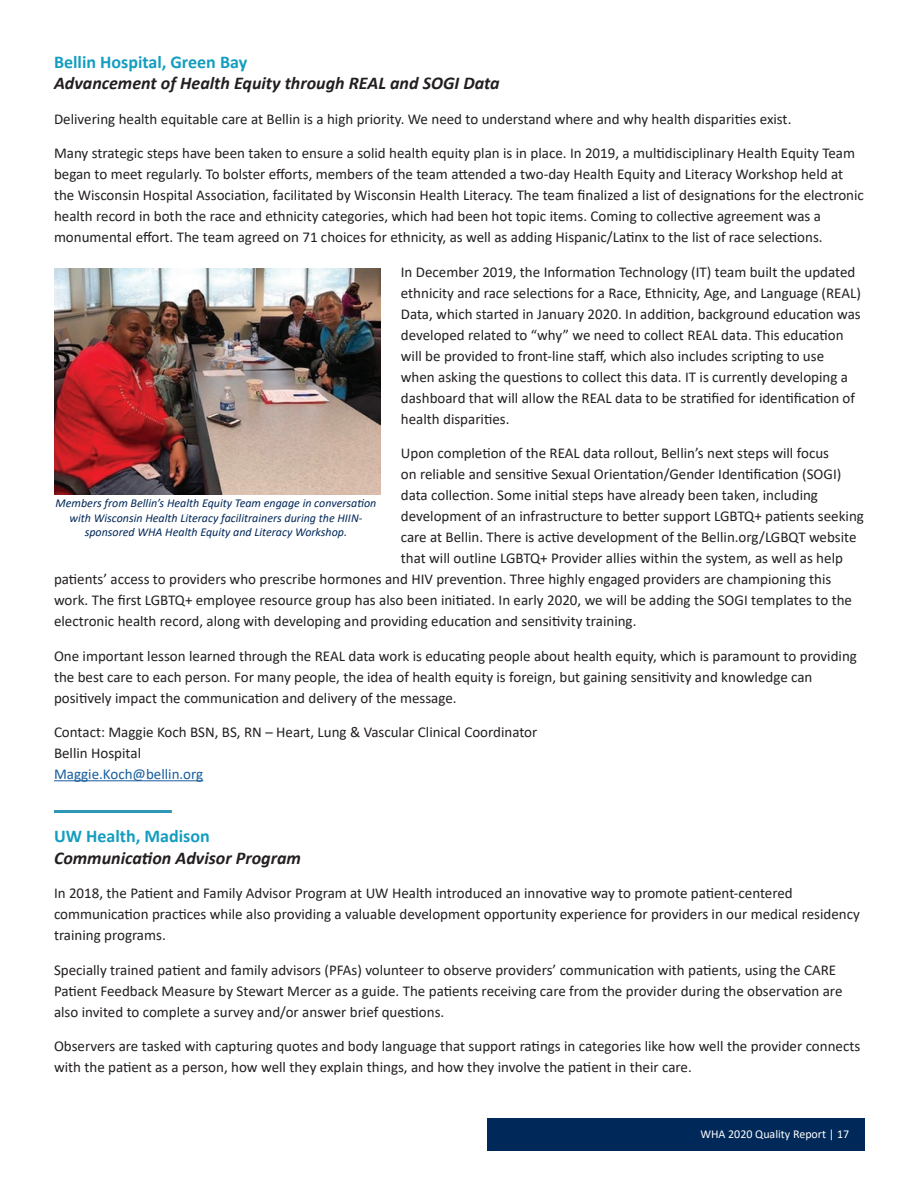
<style>
.page{position:relative;width:918px;height:1188px;background:#fff}
.page>*{position:absolute;margin:0;border:0;box-sizing:border-box;transform-origin:0 0}
.t1{font:italic 700 18px "Calibri";color:#231f20}
.Hospital_Names{font:700 18px "Calibri";color:#149dbf}
.Body_Copy{font:15px/21px "Calibri";color:#231f20}
.Body_Copy-2{font:15px "Calibri";color:#175d9e}
.CB_photo_caption{font:italic 12px/14.4px "Calibri";color:#002858;text-align:center}
.t2{font:12px "Calibri";color:#fff}
</style>
<div class="page">
<div style="left:488px;top:1118px;width:378px;height:32px;background:#002858"></div>
<hr style="left:54px;top:780px;width:149px;height:1px;background:#175d9e">
<img style="left:54px;top:268px;width:327px;height:226px">
<hr style="left:54px;top:810px;width:118px;height:3px;background:#2e97b4">
<p class="Hospital_Names" style="left:54px;top:49px;width:195px">Bellin Hospital, Green Bay</p>
<p class="t1" style="left:54px;top:70px;width:447px">Advancement of Health Equity through REAL and SOGI Data</p>
<p class="Body_Copy" style="left:54px;top:108px;width:739px">Delivering health equitable care at Bellin is a high priority. We need to understand where and why health disparities exist.</p>
<p class="Body_Copy" style="left:54px;top:142px;width:811px">Many strategic steps have been taken to ensure a solid health equity plan is in place. In 2019, a multidisciplinary Health Equity Team began to meet regularly. To bolster efforts, members of the team attended a two-day Health Equity and Literacy Workshop held at the Wisconsin Hospital Association, facilitated by Wisconsin Health Literacy. The team finalized a list of designations for the electronic health record in both the race and ethnicity categories, which had been hot topic items. Coming to collective agreement was a monumental effort. The team agreed on 71 choices for ethnicity, as well as adding Hispanic/Latinx to the list of race selections.</p>
<p class="Body_Copy" style="left:401px;top:261px;width:462px">In December 2019, the Information Technology (IT) team built the updated ethnicity and race selections for a Race, Ethnicity, Age, and Language (REAL)<br>Data, which started in January 2020. In addition, background education was developed related to “why” we need to collect REAL data. This education will be provided to front-line staff, which also includes scripting to use when asking the questions to collect this data. IT is currently developing a dashboard that will allow the REAL data to be stratified for identification of health disparities.</p>
<p class="Body_Copy" style="left:401px;top:442px;width:430px">Upon completion of the REAL data rollout, Bellin’s next steps will focus</p>
<p class="Body_Copy" style="left:401px;top:463px;width:442px">on reliable and sensitive Sexual Orientation/Gender Identification (SOGI)</p>
<p class="Body_Copy" style="left:401px;top:484px;width:419px">data collection. Some initial steps have already been taken, including</p>
<p class="Body_Copy" style="left:401px;top:505px;width:465px">development of an infrastructure to better support LGBTQ+ patients seeking</p>
<p class="Body_Copy" style="left:401px;top:526px;width:457px">care at Bellin. There is active development of the Bellin.org/LGBQT website</p>
<p class="Body_Copy" style="left:401px;top:547px;width:444px">that will outline LGBTQ+ Provider allies within the system, as well as help</p>
<p class="Body_Copy" style="left:54px;top:568px;width:779px">patients’ access to providers who prescribe hormones and HIV prevention. Three highly engaged providers are championing this</p>
<p class="Body_Copy" style="left:54px;top:589px;width:800px">work. The first LGBTQ+ employee resource group has also been initiated. In early 2020, we will be adding the SOGI templates to the</p>
<p class="Body_Copy" style="left:54px;top:610px;width:584px">electronic health record, along with developing and providing education and sensitivity training.</p>
<p class="Body_Copy" style="left:54px;top:645px;width:805px">One important lesson learned through the REAL data work is educating people about health equity, which is paramount to providing the best care to each person. For many people, the idea of health equity is foreign, but gaining sensitivity and knowledge can positively impact the communication and delivery of the message.</p>
<p class="Body_Copy" style="left:54px;top:721px;width:485px">Contact: Maggie Koch BSN, BS, RN – Heart, Lung &amp; Vascular Clinical Coordinator</p>
<p class="Body_Copy" style="left:54px;top:742px;width:89px">Bellin Hospital</p>
<p class="Body_Copy-2" style="left:54px;top:764px;width:151px">Maggie.Koch@bellin.org</p>
<p class="CB_photo_caption" style="left:56px;top:496px;width:322px">Members from Bellin’s Health Equity Team engage in conversation with Wisconsin Health Literacy facilitrainers during the HIIN&shy;sponsored WHA Health Equity and Literacy Workshop.</p>
<p class="Hospital_Names" style="left:54px;top:823px;width:157px">UW Health, Madison</p>
<p class="t1" style="left:54px;top:845px;width:248px">Communication Advisor Program</p>
<p class="Body_Copy" style="left:54px;top:882px;width:807px">In 2018, the Patient and Family Advisor Program at UW Health introduced an innovative way to promote patient-centered communication practices while also providing a valuable development opportunity experience for providers in our medical residency training programs.</p>
<p class="Body_Copy" style="left:54px;top:959px;width:790px">Specially trained patient and family advisors (PFAs) volunteer to observe providers’ communication with patients, using the CARE<br>Patient Feedback Measure by Stewart Mercer as a guide. The patients receiving care from the provider during the observation are also invited to complete a survey and/or answer brief questions.</p>
<p class="Body_Copy" style="left:54px;top:1035px;width:808px">Observers are tasked with capturing quotes and body language that support ratings in categories like how well the provider connects with the patient as a person, how well they explain things, and how they involve the patient in their care.</p>
<p class="t2" style="left:700px;top:1125px;width:150px">WHA 2020 Quality Report | 17</p>
</div>
